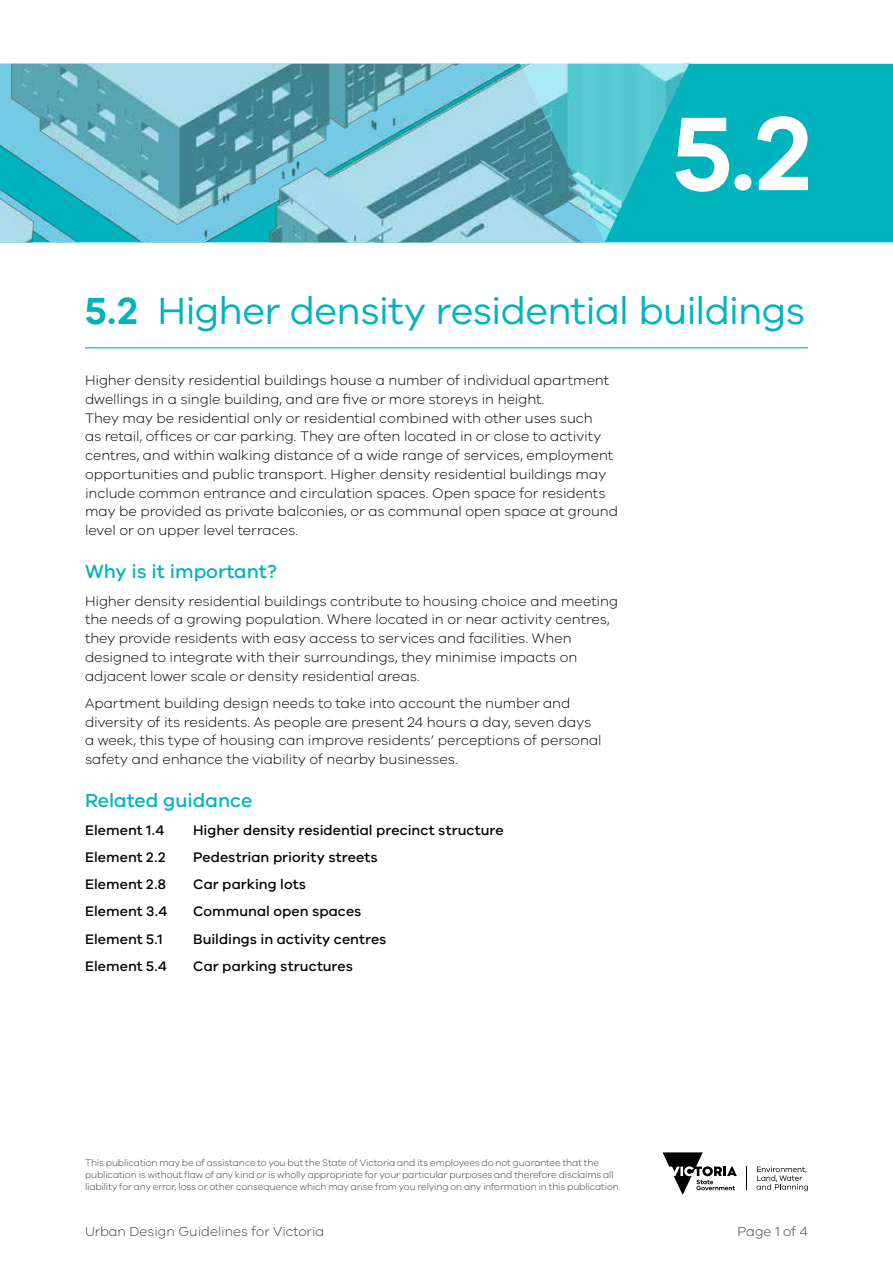
<style>
.page{position:relative;width:893px;height:1263px;background:#fff}
.page>*{position:absolute;margin:0;border:0;box-sizing:border-box;transform-origin:0 0}
.t1{font:600 108px "VIC";color:#fff}
.t2{font:39px "VIC";letter-spacing:-.02em;color:#00b3bd}
.t3{font:500 19.5px "VIC";color:#00b3bd}
.t4{font:300 14.25px/18.8px "VIC";letter-spacing:-.005em;color:#000}
.t5{font:500 14.25px "VIC";color:#000}
.t6{font:300 13.5px "VIC";color:#3b3c43}
.t7{font:300 9.75px/11.7px "VIC";letter-spacing:-.015em;color:#3b3c43}
.s1{font-weight:600}
</style>
<div class="page">
<svg style="left:662px;top:1152px;width:75px;height:43px"></svg>
<svg style="left:757px;top:1166px;width:51px;height:25px"></svg>
<img style="left:0;top:64px;width:520px;height:178px">
<svg style="left:520px;top:64px;width:85px;height:178px;background:#67bbc7"></svg>
<svg style="left:605px;top:64px;width:288px;height:178px;background:#0fb7c1"></svg>
<hr style="left:85px;top:347px;width:723px;height:1px;background:#00b3bd">
<h1 class="t1" style="left:673px;top:88px;width:141px">5.2</h1>
<h2 class="t2" style="left:85px;top:287px;width:722px"><span class="s1">5.2</span> Higher density residential buildings</h2>
<p class="t4" style="left:85px;top:371px;width:535px">Higher density residential buildings house a number of individual apartment dwellings in a single building, and are five or more storeys in height.<br>They may be residential only or residential combined with other uses such<br>as retail, offices or car parking. They are often located in or close to activity centres, and within walking distance of a wide range of services, employment opportunities and public transport. Higher density residential buildings may include common entrance and circulation spaces. Open space for residents may be provided as private balconies, or as communal open space at ground level or on upper level terraces.</p>
<h3 class="t3" style="left:85px;top:560px;width:193px">Why is it important?</h3>
<p class="t4" style="left:85px;top:591px;width:535px">Higher density residential buildings contribute to housing choice and meeting the needs of a growing population. Where located in or near activity centres, they provide residents with easy access to services and facilities. When designed to integrate with their surroundings, they minimise impacts on adjacent lower scale or density residential areas.</p>
<p class="t4" style="left:85px;top:693px;width:518px">Apartment building design needs to take into account the number and diversity of its residents. As people are present 24 hours a day, seven days a week, this type of housing can improve residents’ perceptions of personal safety and enhance the viability of nearby businesses.</p>
<h3 class="t3" style="left:85px;top:789px;width:169px">Related guidance</h3>
<p class="t5" style="left:85px;top:821px;width:81px">Element 1.4</p>
<p class="t5" style="left:193px;top:821px;width:312px">Higher density residential precinct structure</p>
<p class="t5" style="left:85px;top:848px;width:82px">Element 2.2</p>
<p class="t5" style="left:193px;top:848px;width:186px">Pedestrian priority streets</p>
<p class="t5" style="left:85px;top:876px;width:83px">Element 2.8</p>
<p class="t5" style="left:193px;top:876px;width:114px">Car parking lots</p>
<p class="t5" style="left:85px;top:903px;width:84px">Element 3.4</p>
<p class="t5" style="left:193px;top:903px;width:170px">Communal open spaces</p>
<p class="t5" style="left:85px;top:930px;width:79px">Element 5.1</p>
<p class="t5" style="left:193px;top:930px;width:195px">Buildings in activity centres</p>
<p class="t5" style="left:85px;top:957px;width:83px">Element 5.4</p>
<p class="t5" style="left:193px;top:957px;width:161px">Car parking structures</p>
<p class="t7" style="left:85px;top:1157px;width:537px">This publication may be of assistance to you but the State of Victoria and its employees do not guarantee that the publication is without flaw of any kind or is wholly appropriate for your particular purposes and therefore disclaims all liability for any error, loss or other consequence which may arise from you relying on any information in this publication.</p>
<p class="t6" style="left:85px;top:1223px;width:241px">Urban Design Guidelines for Victoria</p>
<p class="t6" style="left:738px;top:1223px;width:72px">Page 1 of 4</p>
</div>
